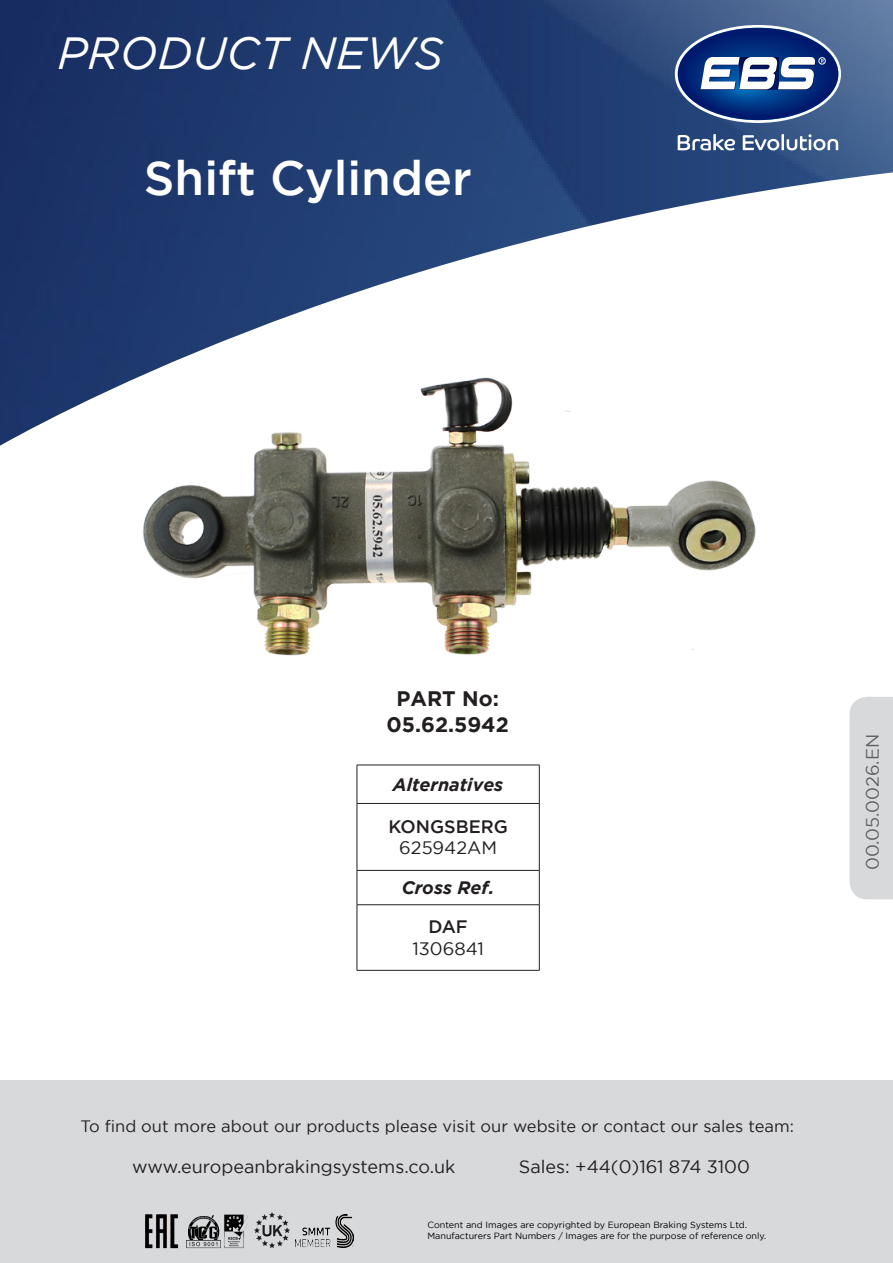
<style>
.page{position:relative;width:893px;height:1263px;background:#fff}
.page>*{position:absolute;margin:0;border:0;box-sizing:border-box;transform-origin:0 0}
.t1{font:500 48px "Gotham";color:#fff}
.t2{font:italic 45px "Gotham";color:#fff}
.t3{font:700 21px "Gotham";color:#231f20}
.t4{font:18px "Gotham";color:#231f20}
.t5{font:italic 700 18px "Gotham";color:#231f20}
.t6{font:18px "Gotham";color:#000}
.t7{font:500 18px "Gotham";color:#231f20}
.t8{font:16.5px "Gotham";color:#231f20}
.t9{font:9px "Gotham";color:#000}
.s1{color:#fff}
</style>
<div class="page">
<div style="left:0;top:1080px;width:893px;height:183px;background:#d8d9db"></div>
<img style="left:0;top:0;width:893px;height:446px">
<svg style="left:678px;top:134px;width:57px;height:16px"></svg>
<svg style="left:743px;top:134px;width:95px;height:16px"></svg>
<svg style="left:675px;top:25px;width:166px;height:98px"></svg>
<div style="left:818px;top:57px;width:8px;height:7px;border:1px solid #fff;border-radius:50%"></div>
<img style="left:145px;top:1214px;width:34px;height:35px">
<img style="left:254px;top:1212px;width:36px;height:36px">
<div style="left:849px;top:697px;width:44px;height:202px;background:#d8d9db"></div>
<img style="left:186px;top:1214px;width:62px;height:35px">
<img style="left:295px;top:1214px;width:59px;height:34px">
<hr style="left:357px;top:765px;width:182px;height:1px;background:#231f20">
<hr style="left:357px;top:765px;width:1px;height:38px;background:#231f20">
<hr style="left:539px;top:765px;width:1px;height:38px;background:#231f20">
<hr style="left:357px;top:803px;width:182px;height:1px;background:#231f20">
<hr style="left:357px;top:804px;width:1px;height:66px;background:#231f20">
<hr style="left:539px;top:804px;width:1px;height:66px;background:#231f20">
<hr style="left:357px;top:870px;width:182px;height:1px;background:#231f20">
<hr style="left:357px;top:870px;width:1px;height:34px;background:#231f20">
<hr style="left:539px;top:870px;width:1px;height:34px;background:#231f20">
<hr style="left:357px;top:904px;width:182px;height:1px;background:#231f20">
<hr style="left:357px;top:905px;width:1px;height:65px;background:#231f20">
<hr style="left:539px;top:905px;width:1px;height:65px;background:#231f20">
<hr style="left:357px;top:970px;width:182px;height:1px;background:#231f20">
<img style="left:139px;top:371px;width:631px;height:285px">
<p class="t2" style="left:58px;top:28px;width:387px">PRODUCT NEWS</p>
<p class="t1" style="left:144px;top:150px;width:330px">Shift Cylinder</p>
<p class="t3" style="left:396px;top:687px;width:104px">PART No:</p>
<p class="t3" style="left:387px;top:712px;width:124px">05.62.5942</p>
<p class="t5" style="left:393px;top:774px;width:112px">Alternatives</p>
<p class="t7" style="left:388px;top:816px;width:121px">KONGSBERG</p>
<p class="t4" style="left:399px;top:838px;width:99px">625942AM</p>
<p class="t5" style="left:402px;top:877px;width:94px">Cross Ref.</p>
<p class="t7" style="left:428px;top:917px;width:41px">DAF</p>
<p class="t4" style="left:412px;top:938px;width:73px">1306841</p>
<p class="t8" style="left:81px;top:1116px;width:715px">To find out more about our products please visit our website or contact our sales team:</p>
<p class="t4" style="left:132px;top:1157px;width:325px">www.europeanbrakingsystems.co.uk</p>
<p class="t4" style="left:519px;top:1157px;width:233px">Sales: +44(0)161 874 3100</p>
<p class="t9" style="left:427px;top:1220px;width:321px">Content and Images are copyrighted by European Braking Systems Ltd.</p>
<p class="t9" style="left:427px;top:1231px;width:342px">Manufacturers Part Numbers / Images are for the purpose of reference only.<span class="s1">.</span></p>
<h3 class="t6" style="left:862px;top:870px;width:138px;rotate:-90deg">00.05.0026.EN</h3>
</div>
